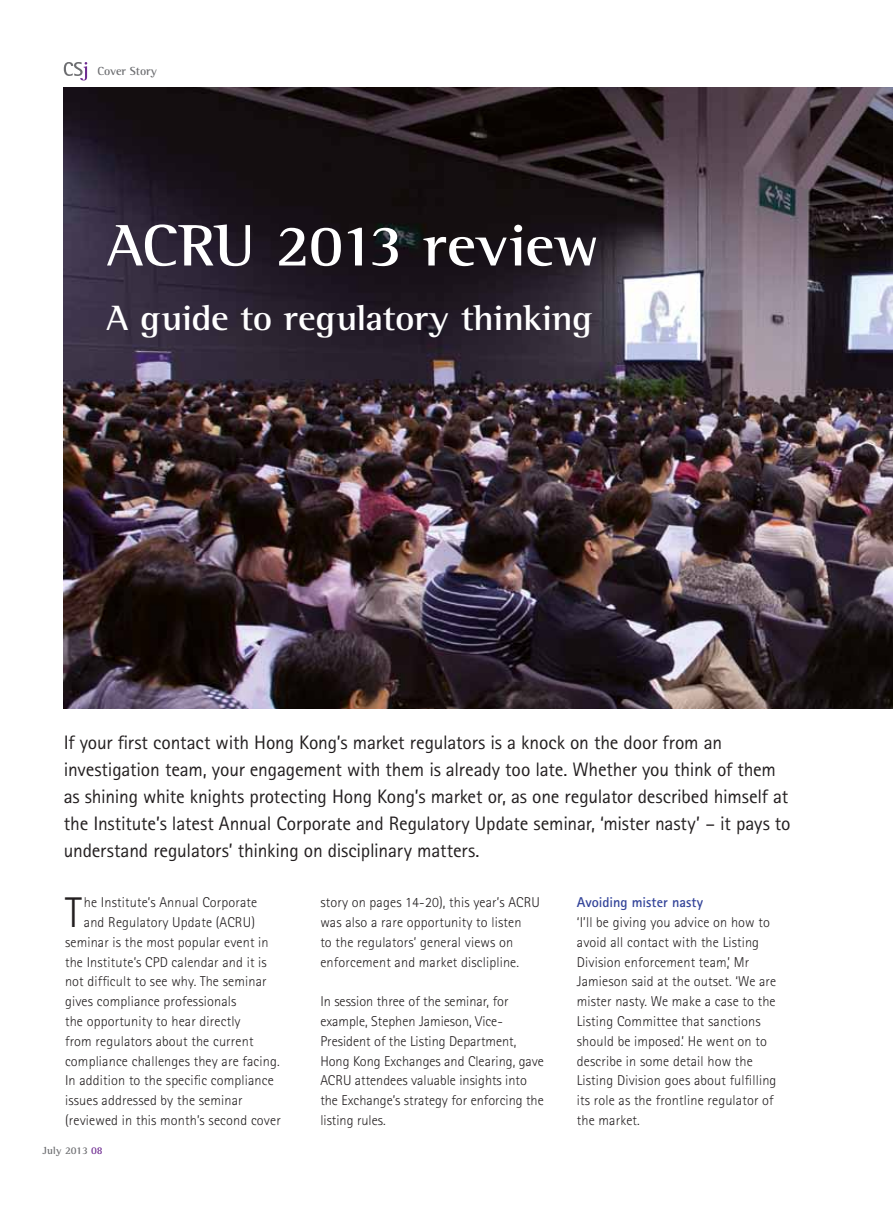
<style>
.page{position:relative;width:893px;height:1212px;background:#fff}
.page>*{position:absolute;margin:0;border:0;box-sizing:border-box;transform-origin:0 0}
.t1{font:700 60px "Rotis Semi Serif";letter-spacing:-.01em;color:#fff;scale:1.05 1}
.t2{font:300 42.9px "Rotis Sans Serif";color:#231f20}
.t3{font:700 36px "Rotis Semi Serif";letter-spacing:-.015em;color:#fff;scale:1.05 1}
.t4{font:19.5px/27px "Rotis Sans Serif";letter-spacing:-.01em;color:#231f20}
.t5{font:300 14.25px/19.8px "Rotis Sans Serif";letter-spacing:.01em;color:#231f20}
.t6{font:700 14.25px "Rotis Sans Serif";color:#349}
.t7{font:700 12px "Rotis Semi Serif";color:#6d6e71}
.t8{font:700 10.5px "Rotis Semi Serif";color:#6d6e71}
.s1{color:#6f2c91}
</style>
<div class="page">
<svg style="left:64px;top:62px;width:23px;height:18px"></svg>
<img style="left:64px;top:87px;width:829px;height:621px">
<p class="t7" style="left:97px;top:64px;width:61px">Cover Story</p>
<h1 class="t1" style="left:106px;top:209px;width:471px">ACRU 2013 review</h1>
<h3 class="t3" style="left:106px;top:297px;width:464px">A guide to regulatory thinking</h3>
<p class="t4" style="left:64px;top:729px;width:728px">If your first contact with Hong Kong’s market regulators is a knock on the door from an investigation team, your engagement with them is already too late. Whether you think of them as shining white knights protecting Hong Kong’s market or, as one regulator described himself at the Institute’s latest Annual Corporate and Regulatory Update seminar, ‘mister nasty’ – it pays to understand regulators’ thinking on disciplinary matters.</p>
<h2 class="t2" style="left:65px;top:888px;width:18px">T</h2>
<p class="t5" style="left:84px;top:892px;width:175px">he Institute’s Annual Corporate</p>
<p class="t5" style="left:84px;top:912px;width:173px">and Regulatory Update (ACRU)</p>
<p class="t5" style="left:65px;top:932px;width:205px">seminar is the most popular event in</p>
<p class="t5" style="left:65px;top:952px;width:203px">the Institute’s CPD calendar and it is</p>
<p class="t5" style="left:65px;top:972px;width:203px">not difficult to see why. The seminar</p>
<p class="t5" style="left:65px;top:991px;width:173px">gives compliance professionals</p>
<p class="t5" style="left:65px;top:1011px;width:177px">the opportunity to hear directly</p>
<p class="t5" style="left:65px;top:1031px;width:190px">from regulators about the current</p>
<p class="t5" style="left:65px;top:1051px;width:216px">compliance challenges they are facing.</p>
<p class="t5" style="left:65px;top:1071px;width:210px">In addition to the specific compliance</p>
<p class="t5" style="left:65px;top:1090px;width:179px">issues addressed by the seminar</p>
<p class="t5" style="left:65px;top:1110px;width:217px">(reviewed in this month’s second cover</p>
<p class="t8" style="left:43px;top:1144px;width:62px">July 2013 <span class="s1">08</span></p>
<p class="t5" style="left:320px;top:892px;width:221px">story on pages 14-20), this year’s ACRU was also a rare opportunity to listen<br>to the regulators’ general views on enforcement and market disclipline.</p>
<p class="t5" style="left:320px;top:991px;width:225px">In session three of the seminar, for example, Stephen Jamieson, Vice-President of the Listing Department, Hong Kong Exchanges and Clearing, gave ACRU attendees valuable insights into the Exchange’s strategy for enforcing the listing rules.</p>
<p class="t6" style="left:577px;top:893px;width:128px">Avoiding mister nasty</p>
<p class="t5" style="left:577px;top:912px;width:201px">‘I’ll be giving you advice on how to avoid all contact with the Listing<br>Division enforcement team,’ Mr<br>Jamieson said at the outset. ‘We are mister nasty. We make a case to the<br>Listing Committee that sanctions should be imposed.’ He went on to describe in some detail how the<br>Listing Division goes about fulfilling its role as the frontline regulator of the market.</p>
</div>
